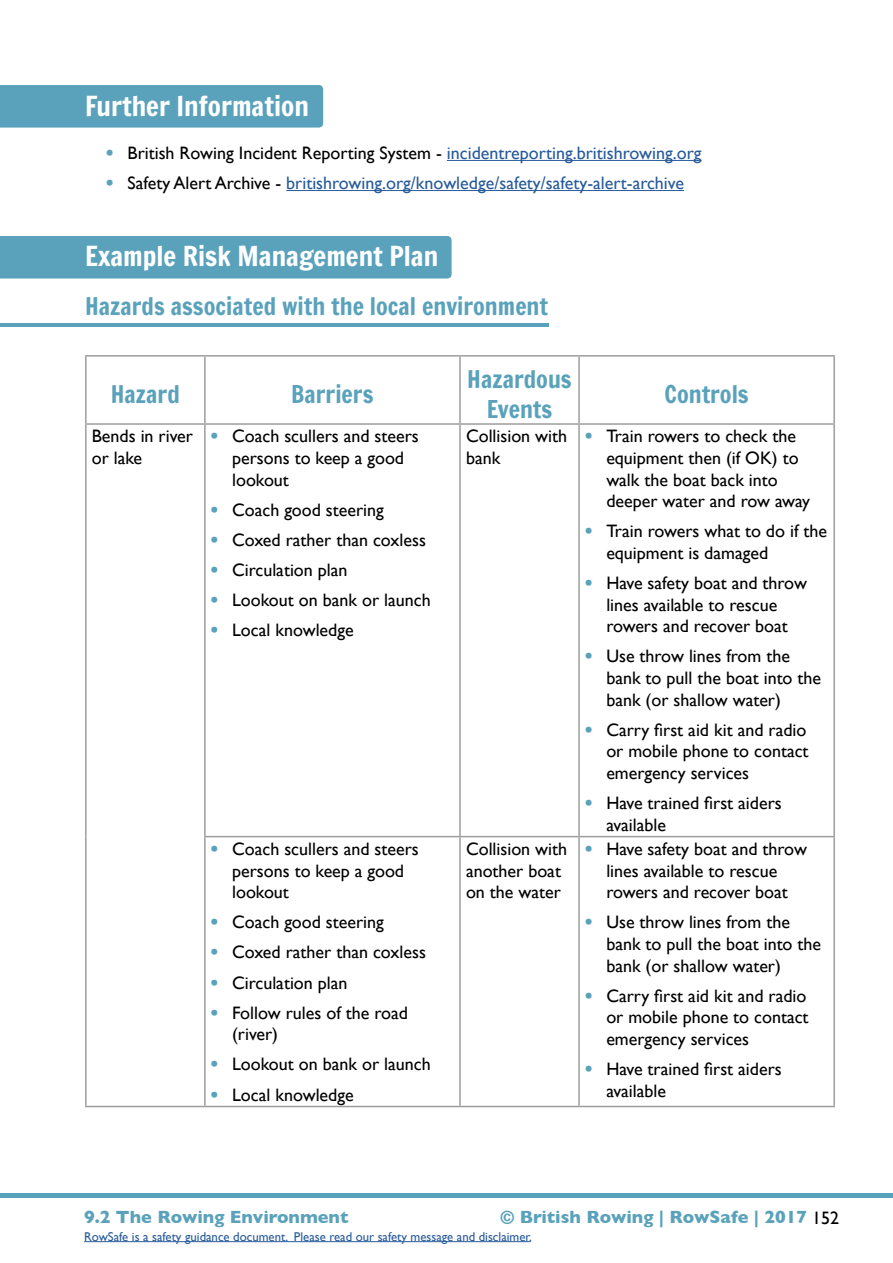
<style>
.page{position:relative;width:893px;height:1263px;background:#fff}
.page>*{position:absolute;margin:0;border:0;box-sizing:border-box;transform-origin:0 0}
.Heading_18pt{font:27px "Francois One";color:#fff}
.Heading_18pt-2{font:24px "Francois One";color:#5aa2bb}
.Sub-heading{font:24px "Francois One";color:#5aa2bb}
.Body_copy{font:18px/21.6px "Gill Sans";color:#000}
.t1{font:18px "Gill Sans";color:#275b9b}
.t2{font:700 18px "Gill Sans";color:#5aa2bb}
.t3{font:12.75px "Gill Sans";color:#275b9b}
.s1{font-family:"Francois One";color:#5aa2bb}
.s2{color:#275b9b}
.s3{color:#000}
.s4{font-weight:400;color:#000}
</style>
<div class="page">
<hr style="left:0;top:1193px;width:893px;height:4px;background:#5aa2bb">
<hr style="left:84px;top:1241px;width:447px;height:1px;background:#275b9b">
<div style="left:0;top:85px;width:323px;height:43px;background:#5aa2bb"></div>
<hr style="left:447px;top:160px;width:254px;height:1px;background:#275b9b">
<hr style="left:286px;top:190px;width:398px;height:1px;background:#275b9b">
<div style="left:0;top:236px;width:452px;height:43px;background:#5aa2bb"></div>
<hr style="left:0;top:323px;width:548px;height:4px;background:#5aa2bb">
<hr style="left:85px;top:355px;width:120px;height:2px;background:#9d9d9c">
<hr style="left:85px;top:357px;width:2px;height:66px;background:#9d9d9c">
<hr style="left:205px;top:355px;width:255px;height:2px;background:#9d9d9c">
<hr style="left:204px;top:357px;width:2px;height:66px;background:#9d9d9c">
<hr style="left:460px;top:355px;width:119px;height:2px;background:#9d9d9c">
<hr style="left:459px;top:357px;width:2px;height:66px;background:#9d9d9c">
<hr style="left:579px;top:355px;width:256px;height:2px;background:#9d9d9c">
<hr style="left:578px;top:357px;width:2px;height:66px;background:#9d9d9c">
<hr style="left:833px;top:357px;width:2px;height:66px;background:#9d9d9c">
<hr style="left:85px;top:423px;width:120px;height:2px;background:#9d9d9c">
<hr style="left:85px;top:425px;width:2px;height:412px;background:#9d9d9c">
<hr style="left:205px;top:423px;width:255px;height:2px;background:#9d9d9c">
<hr style="left:204px;top:425px;width:2px;height:411px;background:#9d9d9c">
<hr style="left:460px;top:423px;width:119px;height:2px;background:#9d9d9c">
<hr style="left:459px;top:425px;width:2px;height:411px;background:#9d9d9c">
<hr style="left:579px;top:423px;width:256px;height:2px;background:#9d9d9c">
<hr style="left:578px;top:425px;width:2px;height:411px;background:#9d9d9c">
<hr style="left:833px;top:425px;width:2px;height:411px;background:#9d9d9c">
<hr style="left:85px;top:837px;width:2px;height:269px;background:#9d9d9c">
<hr style="left:204px;top:836px;width:256px;height:1px;background:#9d9d9c">
<hr style="left:204px;top:837px;width:2px;height:269px;background:#9d9d9c">
<hr style="left:460px;top:836px;width:119px;height:1px;background:#9d9d9c">
<hr style="left:459px;top:837px;width:2px;height:269px;background:#9d9d9c">
<hr style="left:579px;top:836px;width:256px;height:1px;background:#9d9d9c">
<hr style="left:578px;top:837px;width:2px;height:269px;background:#9d9d9c">
<hr style="left:833px;top:837px;width:2px;height:269px;background:#9d9d9c">
<hr style="left:85px;top:1106px;width:120px;height:1px;background:#9d9d9c">
<hr style="left:205px;top:1106px;width:255px;height:1px;background:#9d9d9c">
<hr style="left:460px;top:1106px;width:119px;height:1px;background:#9d9d9c">
<hr style="left:579px;top:1106px;width:256px;height:1px;background:#9d9d9c">
<p class="Heading_18pt" style="left:85px;top:87px;width:225px">Further Information</p>
<p class="Body_copy" style="left:106px;top:142px;width:597px"><span class="s1">•</span> British Rowing Incident Reporting System - <span class="s2">incidentreporting.britishrowing.org</span></p>
<p class="t1" style="left:106px;top:172px;width:579px"><span class="s1">•</span> <span class="s3">Safety Alert Archive -</span> britishrowing.org/knowledge/safety/safety-alert-archive</p>
<p class="Heading_18pt" style="left:85px;top:237px;width:355px">Example Risk Management Plan</p>
<p class="Heading_18pt-2" style="left:85px;top:289px;width:465px">Hazards associated with the local environment</p>
<p class="Sub-heading" style="left:111px;top:377px;width:70px">Hazard</p>
<p class="Sub-heading" style="left:291px;top:377px;width:84px">Barriers</p>
<p class="Sub-heading" style="left:467px;top:361px;width:106px">Hazardous</p>
<p class="Sub-heading" style="left:487px;top:392px;width:67px">Events</p>
<p class="Sub-heading" style="left:664px;top:377px;width:86px">Controls</p>
<p class="Body_copy" style="left:92px;top:425px;width:103px">Bends in river or lake</p>
<p class="Body_copy" style="left:232px;top:425px;width:188px;text-indent:-21px"><span class="s1">•</span> Coach scullers and steers persons to keep a good lookout</p>
<p class="Body_copy" style="left:211px;top:499px;width:174px"><span class="s1">•</span> Coach good steering</p>
<p class="Body_copy" style="left:211px;top:529px;width:217px"><span class="s1">•</span> Coxed rather than coxless</p>
<p class="Body_copy" style="left:211px;top:559px;width:138px"><span class="s1">•</span> Circulation plan</p>
<p class="Body_copy" style="left:211px;top:589px;width:221px"><span class="s1">•</span> Lookout on bank or launch</p>
<p class="Body_copy" style="left:211px;top:619px;width:144px"><span class="s1">•</span> Local knowledge</p>
<p class="Body_copy" style="left:232px;top:838px;width:188px;text-indent:-21px"><span class="s1">•</span> Coach scullers and steers persons to keep a good lookout</p>
<p class="Body_copy" style="left:211px;top:911px;width:174px"><span class="s1">•</span> Coach good steering</p>
<p class="Body_copy" style="left:211px;top:941px;width:217px"><span class="s1">•</span> Coxed rather than coxless</p>
<p class="Body_copy" style="left:211px;top:971px;width:138px"><span class="s1">•</span> Circulation plan</p>
<p class="Body_copy" style="left:232px;top:1002px;width:177px;text-indent:-21px"><span class="s1">•</span> Follow rules of the road (river)</p>
<p class="Body_copy" style="left:211px;top:1053px;width:221px"><span class="s1">•</span> Lookout on bank or launch</p>
<p class="Body_copy" style="left:211px;top:1083px;width:144px"><span class="s1">•</span> Local knowledge</p>
<p class="Body_copy" style="left:466px;top:425px;width:103px">Collision with bank</p>
<p class="Body_copy" style="left:606px;top:425px;width:205px;text-indent:-21px"><span class="s1">•</span> Train rowers to check the equipment then (if OK) to walk the boat back into deeper water and row away</p>
<p class="Body_copy" style="left:606px;top:520px;width:222px;text-indent:-21px"><span class="s1">•</span> Train rowers what to do if the equipment is damaged</p>
<p class="Body_copy" style="left:585px;top:572px;width:223px;text-align:center"><span class="s1">•</span> Have safety boat and throw lines available to rescue rowers and recover boat</p>
<p class="Body_copy" style="left:606px;top:645px;width:216px;text-indent:-21px"><span class="s1">•</span> Use throw lines from the bank to pull the boat into the bank (or shallow water)</p>
<p class="Body_copy" style="left:606px;top:719px;width:204px;text-indent:-21px"><span class="s1">•</span> Carry first aid kit and radio or mobile phone to contact emergency services</p>
<p class="Body_copy" style="left:606px;top:792px;width:177px;text-indent:-21px"><span class="s1">•</span> Have trained first aiders available</p>
<p class="Body_copy" style="left:466px;top:838px;width:103px">Collision with another boat on the water</p>
<p class="Body_copy" style="left:585px;top:838px;width:223px;text-align:center"><span class="s1">•</span> Have safety boat and throw lines available to rescue rowers and recover boat</p>
<p class="Body_copy" style="left:606px;top:911px;width:216px;text-indent:-21px"><span class="s1">•</span> Use throw lines from the bank to pull the boat into the bank (or shallow water)</p>
<p class="Body_copy" style="left:606px;top:985px;width:204px;text-indent:-21px"><span class="s1">•</span> Carry first aid kit and radio or mobile phone to contact emergency services</p>
<p class="Body_copy" style="left:606px;top:1058px;width:177px;text-indent:-21px"><span class="s1">•</span> Have trained first aiders available</p>
<p class="t2" style="left:84px;top:1202px;width:266px">9.2 The Rowing Environment</p>
<p class="t2" style="left:500px;top:1203px;width:341px">© British Rowing | RowSafe | 2017 <span class="s4">152</span></p>
<p class="t3" style="left:84px;top:1229px;width:449px">RowSafe is a safety guidance document. Please read our safety message and disclaimer.</p>
</div>
